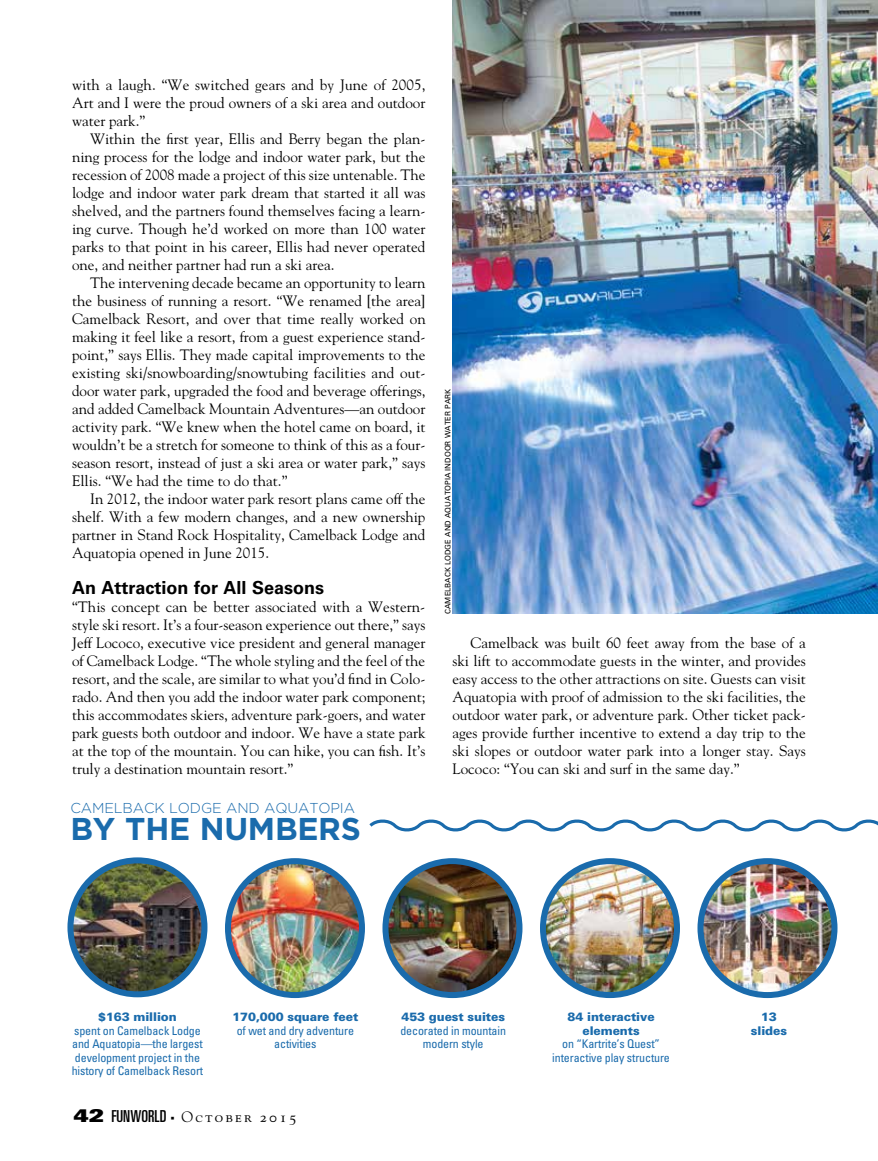
<style>
.page{position:relative;width:878px;height:1161px;background:#fff}
.page>*{position:absolute;margin:0;border:0;box-sizing:border-box;transform-origin:0 0}
.t1{font:700 31.5px "Gotham";letter-spacing:-.01em;color:#1a6bac}
.t2{font:700 18px "Univers";color:#000}
.t3{font:15px/18px "Goudy";color:#000;text-align:justify}
.t4{font:15px "Goudy SC";letter-spacing:.15em;color:#000}
.t5{font:300 14.4px "Gotham";letter-spacing:-.01em;color:#1a6bac}
.t6{font:condensed 12px/13.5px "Univers";letter-spacing:-.01em;color:#1a6bac;text-align:center}
.t7{font:900 12px/13.5px "Univers";letter-spacing:-.01em;color:#1a6bac;text-align:center}
.t8{font:7.5px "Univers";color:#000}
.s1{font-family:"Univers";font-weight:900;font-stretch:expanded;font-size:18px}
.s2{font-family:"Univers";font-stretch:ultra-condensed;font-size:16.5px}
</style>
<div class="page">
<img style="left:452px;top:0;width:426px;height:614px">
<svg style="left:369px;top:819px;width:509px;height:13px"></svg>
<img style="left:70px;top:860px;width:134px;height:134px;border-radius:67px">
<div style="left:67px;top:857px;width:140px;height:140px;border:6px solid #1a6bac;border-radius:50%"></div>
<img style="left:228px;top:861px;width:134px;height:134px;border-radius:67px">
<div style="left:225px;top:858px;width:140px;height:140px;border:6px solid #1a6bac;border-radius:50%"></div>
<img style="left:385px;top:861px;width:134px;height:134px;border-radius:67px">
<div style="left:382px;top:858px;width:140px;height:140px;border:6px solid #1a6bac;border-radius:50%"></div>
<img style="left:543px;top:861px;width:134px;height:134px;border-radius:67px">
<div style="left:540px;top:858px;width:140px;height:140px;border:6px solid #1a6bac;border-radius:50%"></div>
<img style="left:700px;top:861px;width:134px;height:134px;border-radius:67px">
<div style="left:697px;top:858px;width:140px;height:140px;border:6px solid #1a6bac;border-radius:50%"></div>
<p class="t3" style="left:72px;top:76px;width:355px">with a laugh. “We switched gears and by June of 2005, Art and I were the proud owners of a ski area and outdoor water park.”</p>
<p class="t3" style="left:72px;top:130px;width:355px;text-indent:18px">Within the first year, Ellis and Berry began the plan&shy;ning process for the lodge and indoor water park, but the recession of 2008 made a project of this size untenable. The lodge and indoor water park dream that started it all was shelved, and the partners found themselves facing a learn&shy;ing curve. Though he’d worked on more than 100 water parks to that point in his career, Ellis had never operated one, and neither partner had run a ski area.</p>
<p class="t3" style="left:72px;top:274px;width:355px;text-indent:18px">The intervening decade became an opportunity to learn the business of running a resort. “We renamed [the area] Camelback Resort, and over that time really worked on making it feel like a resort, from a guest experience stand&shy;point,” says Ellis. They made capital improvements to the existing ski/snowboarding/snowtubing facilities and out&shy;door water park, upgraded the food and beverage offerings, and added Camelback Mountain Adventures—an outdoor activity park. “We knew when the hotel came on board, it wouldn’t be a stretch for someone to think of this as a four&shy;season resort, instead of just a ski area or water park,” says Ellis. “We had the time to do that.”</p>
<p class="t3" style="left:72px;top:490px;width:355px;text-indent:18px">In 2012, the indoor water park resort plans came off the shelf. With a few modern changes, and a new ownership partner in Stand Rock Hospitality, Camelback Lodge and Aquatopia opened in June 2015.</p>
<p class="t2" style="left:72px;top:577px;width:254px">An Attraction for All Seasons</p>
<p class="t3" style="left:72px;top:598px;width:355px">“This concept can be better associated with a Western&shy;style ski resort. It’s a four-season experience out there,” says Jeff Lococo, executive vice president and general manager of Camelback Lodge. “The whole styling and the feel of the resort, and the scale, are similar to what you’d find in Colo&shy;rado. And then you add the indoor water park component; this accommodates skiers, adventure park-goers, and water park guests both outdoor and indoor. We have a state park at the top of the mountain. You can hike, you can fish. It’s truly a destination mountain resort.”</p>
<p class="t5" style="left:70px;top:798px;width:286px">CAMELBACK LODGE AND AQUATOPIA</p>
<h1 class="t1" style="left:70px;top:808px;width:292px">BY THE NUMBERS</h1>
<p class="t8" style="left:443px;top:614px;width:227px;rotate:-90deg">CAMELBACK LODGE AND AQUATOPIA INDOOR WATER PARK</p>
<p class="t3" style="left:452px;top:634px;width:355px;text-indent:18px">Camelback was built 60 feet away from the base of a ski lift to accommodate guests in the winter, and provides easy access to the other attractions on site. Guests can visit Aquatopia with proof of admission to the ski facilities, the outdoor water park, or adventure park. Other ticket pack&shy;ages provide further incentive to extend a day trip to the ski slopes or outdoor water park into a longer stay. Says Lococo: “You can ski and surf in the same day.”</p>
<p class="t7" style="left:98px;top:1010px;width:80px">$163 million</p>
<p class="t6" style="left:72px;top:1023px;width:133px;text-align:left">spent on Camelback Lodge and Aquatopia—the largest development project in the history of Camelback Resort</p>
<p class="t7" style="left:232px;top:1010px;width:127px">170,000 square feet</p>
<p class="t6" style="left:237px;top:1023px;width:119px">of wet and dry adventure activities</p>
<p class="t4" style="left:74px;top:1108px;width:224px"><span class="s1">42</span> <span class="s2">FUNWORLD</span> October 2015</p>
<p class="t7" style="left:401px;top:1010px;width:105px">453 guest suites</p>
<p class="t6" style="left:400px;top:1023px;width:107px">decorated in mountain modern style</p>
<p class="t7" style="left:567px;top:1010px;width:89px">84 interactive elements</p>
<p class="t6" style="left:552px;top:1037px;width:119px">on “Kartrite’s Quest” interactive play structure</p>
<p class="t7" style="left:751px;top:1010px;width:38px">13 slides</p>
</div>
